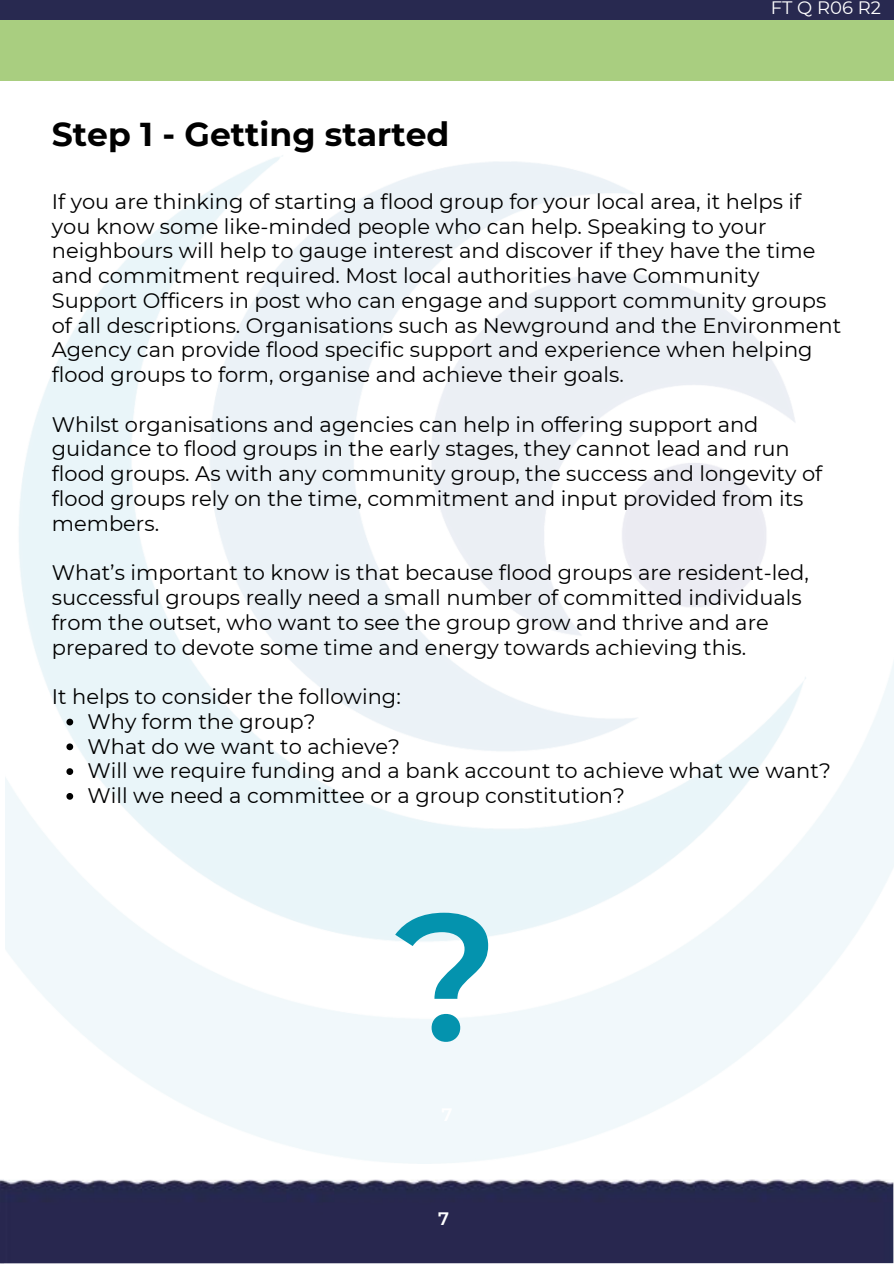
<style>
.page{position:relative;width:894px;height:1264px;background:#fff}
.page>*{position:absolute;margin:0;border:0;box-sizing:border-box;transform-origin:0 0}
.t1{font:600 180px "Montserrat";color:#0493ae}
.t2{font:700 33px "Montserrat";color:#000}
.t3{font:21px/24.8px "Montserrat";color:#000}
.t4{font:18px "Montserrat";color:#fff}
.t5{font:600 18px "Montserrat";color:#fff}
</style>
<div class="page">
<div style="left:0;top:17px;width:893px;height:64px;background:#a9ce80"></div>
<div style="left:0;top:0;width:893px;height:20px;background:#282950"></div>
<div style="left:0;top:1179px;width:893px;height:84px;background:#28274f"></div>
<img style="left:5px;top:155px;width:888px;height:1008px">
<svg style="left:66px;top:718px;width:7px;height:7px"></svg>
<svg style="left:66px;top:743px;width:7px;height:7px"></svg>
<svg style="left:66px;top:768px;width:7px;height:7px"></svg>
<svg style="left:66px;top:793px;width:7px;height:6px"></svg>
<p class="t2" style="left:52px;top:114px;width:399px">Step 1 - Getting started</p>
<p class="t4" style="left:770px;top:-4px;width:112px">FT Q R06 R2</p>
<p class="t3" style="left:52px;top:189px;width:790px">If you are thinking of starting a flood group for your local area, it helps if you know some like-minded people who can help. Speaking to your neighbours will help to gauge interest and discover if they have the time and commitment required. Most local authorities have Community Support Officers in post who can engage and support community groups of all descriptions. Organisations such as Newground and the Environment Agency can provide flood specific support and experience when helping flood groups to form, organise and achieve their goals.</p>
<h3 class="t3" style="left:52px;top:412px;width:771px">Whilst organisations and agencies can help in offering support and guidance to flood groups in the early stages, they cannot lead and run flood groups. As with any community group, the success and longevity of flood groups rely on the time, commitment and input provided from its members.</h3>
<h3 class="t3" style="left:52px;top:560px;width:758px">What’s important to know is that because flood groups are resident-led, successful groups really need a small number of committed individuals from the outset, who want to see the group grow and thrive and are prepared to devote some time and energy towards achieving this.</h3>
<h3 class="t3" style="left:52px;top:684px;width:350px">It helps to consider the following:</h3>
<h3 class="t3" style="left:87px;top:709px;width:229px">Why form the group?</h3>
<p class="t3" style="left:87px;top:733px;width:314px">What do we want to achieve?</p>
<p class="t3" style="left:87px;top:758px;width:744px">Will we require funding and a bank account to achieve what we want?</p>
<p class="t3" style="left:87px;top:783px;width:539px">Will we need a committee or a group constitution?</p>
<h1 class="t1" style="left:394px;top:866px;width:106px">?</h1>
<p class="t5" style="left:438px;top:1207px;width:12px">7</p>
</div>
